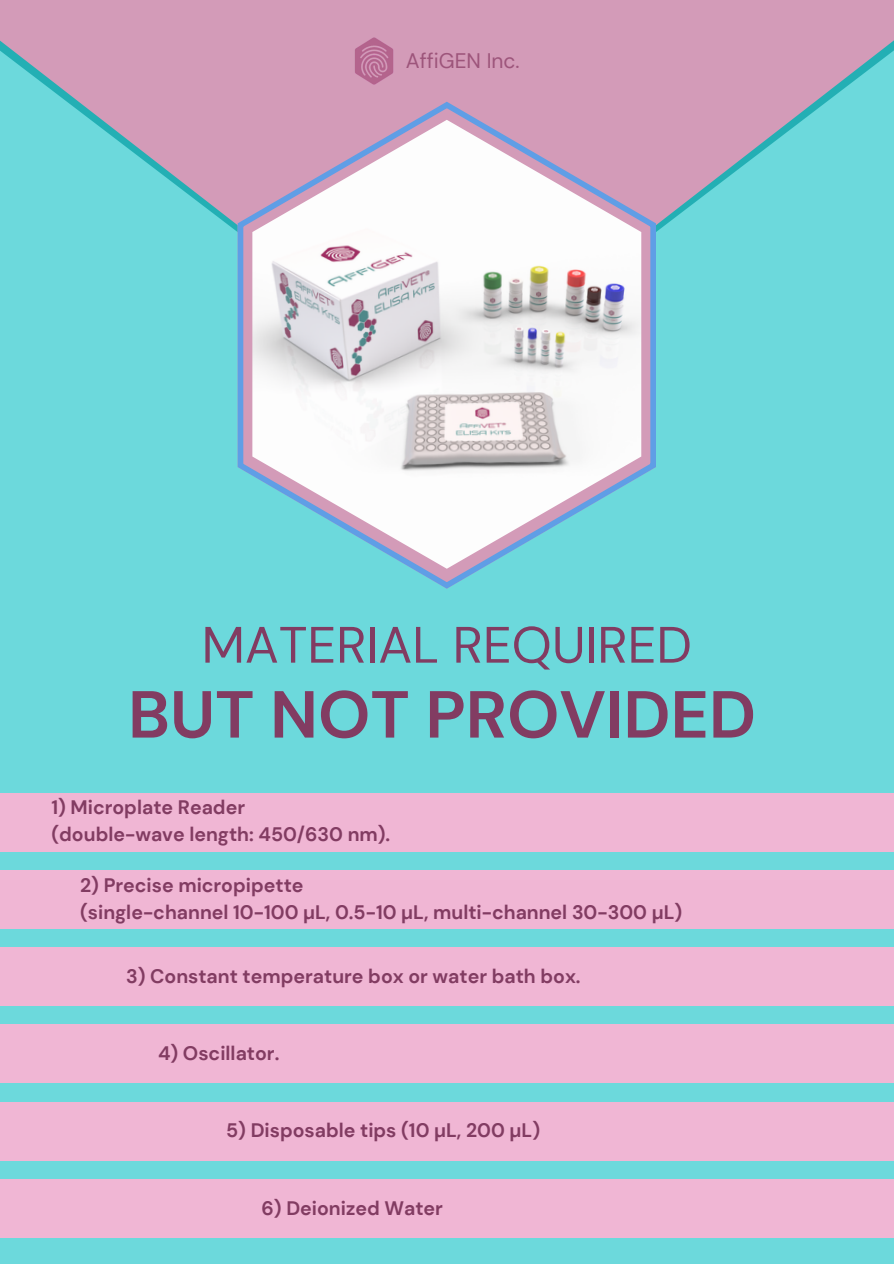
<style>
.page{position:relative;width:894px;height:1264px;background:#fff}
.page>*{position:absolute;margin:0;border:0;box-sizing:border-box;transform-origin:0 0}
.t1{font:700 66.3px "DM Sans";color:#823c62}
.t2{font:51px "DM Sans";color:#823c62}
.t3{font:21px "DM Sans";color:#9d557b}
.t4{font:700 19.5px/27px "DM Sans";color:#823c62}
</style>
<div class="page">
<div style="left:0;top:0;width:893px;height:1263px;background:#6cd9dc"></div>
<svg style="left:0;top:0;width:893px;height:388px"></svg>
<svg style="left:237px;top:102px;width:418px;height:486px"></svg>
<img style="left:252px;top:120px;width:389px;height:448px">
<img style="left:351px;top:34px;width:45px;height:53px">
<div style="left:0;top:793px;width:893px;height:58px;background:#f0b6d4"></div>
<div style="left:0;top:870px;width:893px;height:58px;background:#f0b6d4"></div>
<div style="left:0;top:947px;width:893px;height:58px;background:#f0b6d4"></div>
<div style="left:0;top:1024px;width:893px;height:59px;background:#f0b6d4"></div>
<div style="left:0;top:1102px;width:893px;height:58px;background:#f0b6d4"></div>
<div style="left:0;top:1179px;width:893px;height:58px;background:#f0b6d4"></div>
<p class="t3" style="left:406px;top:47px;width:115px">AffiGEN Inc.</p>
<h2 class="t2" style="left:201px;top:612px;width:491px">MATERIAL REQUIRED</h2>
<h1 class="t1" style="left:128px;top:671px;width:629px">BUT NOT PROVIDED</h1>
<p class="t4" style="left:51px;top:794px;width:340px">1) Microplate Reader<br>(double-wave length: 450/630 nm).</p>
<p class="t4" style="left:80px;top:871px;width:603px">2) Precise micropipette<br>(single-channel 10-100 µL, 0.5-10 µL, multi-channel 30-300 µL)</p>
<p class="t4" style="left:126px;top:962px;width:456px">3) Constant temperature box or water bath box.</p>
<p class="t4" style="left:158px;top:1039px;width:123px">4) Oscillator.</p>
<p class="t4" style="left:226px;top:1117px;width:315px">5) Disposable tips (10 µL, 200 µL)</p>
<p class="t4" style="left:261px;top:1194px;width:183px">6) Deionized Water</p>
</div>
